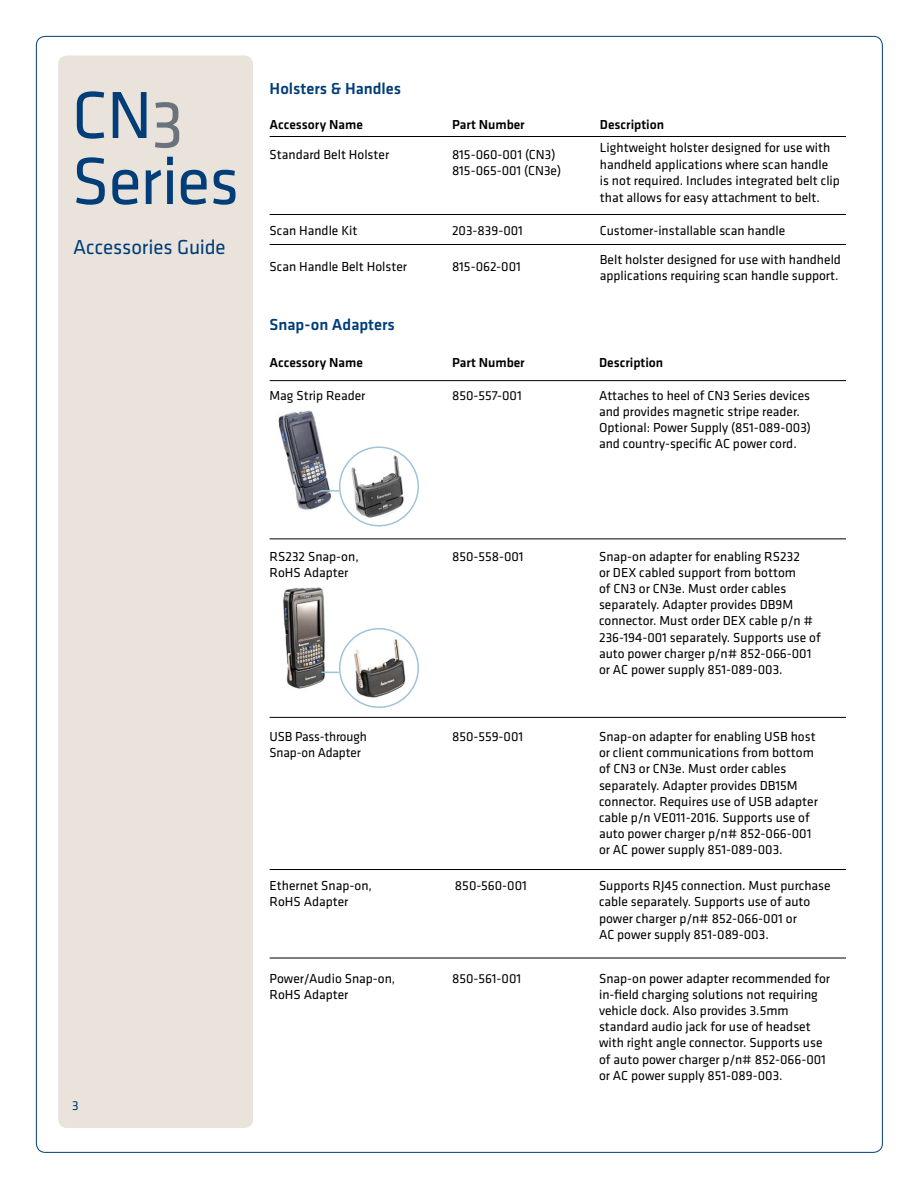
<style>
.page{position:relative;width:918px;height:1188px;background:#fff}
.page>*{position:absolute;margin:0;border:0;box-sizing:border-box;transform-origin:0 0}
.t1{font:69px/66px "Klavika";letter-spacing:-.015em;color:#003d79}
.t2{font:21px "Klavika";letter-spacing:-.005em;color:#003d79}
.t3{font:500 16.5px "Klavika";color:#003d79}
.t4{font:13.5px/16.2px "Klavika";color:#000}
.t5{font:500 13.5px "Klavika";color:#000}
.t6{font:13.5px "Klavika";color:#003d79}
.s1{color:#6a737b}
</style>
<div class="page">
<div style="left:58px;top:56px;width:195px;height:1072px;background:#e9e3db;border-radius:9px"></div>
<hr style="left:270px;top:136px;width:576px;height:1px;background:#000">
<hr style="left:270px;top:380px;width:576px;height:1px;background:#000">
<hr style="left:270px;top:538px;width:576px;height:1px;background:#000">
<hr style="left:270px;top:869px;width:576px;height:1px;background:#000">
<hr style="left:270px;top:717px;width:576px;height:1px;background:#000">
<img style="left:346px;top:454px;width:65px;height:66px">
<img style="left:278px;top:410px;width:63px;height:100px">
<div style="left:339px;top:446px;width:80px;height:80px;border:2px solid #a0c3da;border-radius:50%"></div>
<svg style="left:321px;top:490px;width:18px;height:2px"></svg>
<img style="left:283px;top:587px;width:58px;height:102px">
<img style="left:341px;top:633px;width:78px;height:75px">
<div style="left:339px;top:628px;width:80px;height:80px;border:2px solid #a0c3da;border-radius:50%"></div>
<svg style="left:321px;top:672px;width:18px;height:1px"></svg>
<hr style="left:270px;top:214px;width:576px;height:1px;background:#000">
<hr style="left:270px;top:244px;width:576px;height:1px;background:#000">
<hr style="left:270px;top:958px;width:576px;height:1px;background:#000">
<h1 class="t1" style="left:72px;top:80px;width:169px">CN<span class="s1">3<br></span>Series</h1>
<h2 class="t2" style="left:73px;top:233px;width:154px">Accessories Guide</h2>
<p class="t3" style="left:270px;top:77px;width:133px">Holsters &amp; Handles</p>
<p class="t5" style="left:270px;top:115px;width:95px">Accessory Name</p>
<p class="t5" style="left:452px;top:115px;width:74px">Part Number</p>
<p class="t5" style="left:600px;top:115px;width:66px">Description</p>
<p class="t4" style="left:270px;top:146px;width:121px">Standard Belt Holster</p>
<p class="t4" style="left:452px;top:146px;width:111px">815-060-001 (CN3)<br>815-065-001 (CN3e)</p>
<p class="t4" style="left:600px;top:139px;width:242px">Lightweight holster designed for use with handheld applications where scan handle is not required. Includes integrated belt clip that allows for easy attachment to belt.</p>
<p class="t4" style="left:270px;top:222px;width:89px">Scan Handle Kit</p>
<p class="t4" style="left:452px;top:222px;width:72px">203-839-001</p>
<p class="t4" style="left:600px;top:222px;width:187px">Customer-installable scan handle</p>
<p class="t4" style="left:270px;top:258px;width:139px">Scan Handle Belt Holster</p>
<p class="t4" style="left:452px;top:258px;width:70px">815-062-001</p>
<p class="t4" style="left:600px;top:251px;width:243px">Belt holster designed for use with handheld applications requiring scan handle support.</p>
<p class="t3" style="left:270px;top:313px;width:127px">Snap-on Adapters</p>
<p class="t5" style="left:270px;top:353px;width:95px">Accessory Name</p>
<p class="t5" style="left:452px;top:353px;width:74px">Part Number</p>
<p class="t5" style="left:599px;top:353px;width:66px">Description</p>
<p class="t4" style="left:270px;top:387px;width:97px">Mag Strip Reader</p>
<p class="t4" style="left:452px;top:387px;width:71px">850-557-001</p>
<p class="t4" style="left:599px;top:387px;width:214px">Attaches to heel of CN3 Series devices and provides magnetic stripe reader.<br>Optional: Power Supply (851-089-003) and country-specific AC power cord.</p>
<p class="t6" style="left:72px;top:1097px;width:8px">3</p>
<p class="t4" style="left:270px;top:548px;width:91px">RS232 Snap-on,<br>RoHS Adapter</p>
<p class="t4" style="left:452px;top:548px;width:73px">850-558-001</p>
<p class="t4" style="left:599px;top:548px;width:223px">Snap-on adapter for enabling RS232<br>or DEX cabled support from bottom<br>of CN3 or CN3e. Must order cables separately. Adapter provides DB9M connector. Must order DEX cable p/n # 236-194-001 separately. Supports use of auto power charger p/n# 852-066-001 or AC power supply 851-089-003.</p>
<p class="t4" style="left:270px;top:728px;width:99px">USB Pass-through<br>Snap-on Adapter</p>
<p class="t4" style="left:452px;top:728px;width:73px">850-559-001</p>
<p class="t4" style="left:599px;top:728px;width:220px">Snap-on adapter for enabling USB host or client communications from bottom of CN3 or CN3e. Must order cables separately. Adapter provides DB15M connector. Requires use of USB adapter cable p/n VE011-2016. Supports use of auto power charger p/n# 852-066-001 or AC power supply 851-089-003.</p>
<p class="t4" style="left:270px;top:877px;width:104px">Ethernet Snap-on,<br>RoHS Adapter</p>
<p class="t4" style="left:455px;top:877px;width:73px">850-560-001</p>
<p class="t4" style="left:599px;top:877px;width:233px">Supports RJ45 connection. Must purchase cable separately. Supports use of auto power charger p/n# 852-066-001 or<br>AC power supply 851-089-003.</p>
<p class="t4" style="left:270px;top:970px;width:127px">Power/Audio Snap-on,<br>RoHS Adapter</p>
<p class="t4" style="left:452px;top:970px;width:71px">850-561-001</p>
<p class="t4" style="left:599px;top:970px;width:233px">Snap-on power adapter recommended for in-field charging solutions not requiring vehicle dock. Also provides 3.5mm standard audio jack for use of headset with right angle connector. Supports use of auto power charger p/n# 852-066-001 or AC power supply 851-089-003.</p>
</div>
